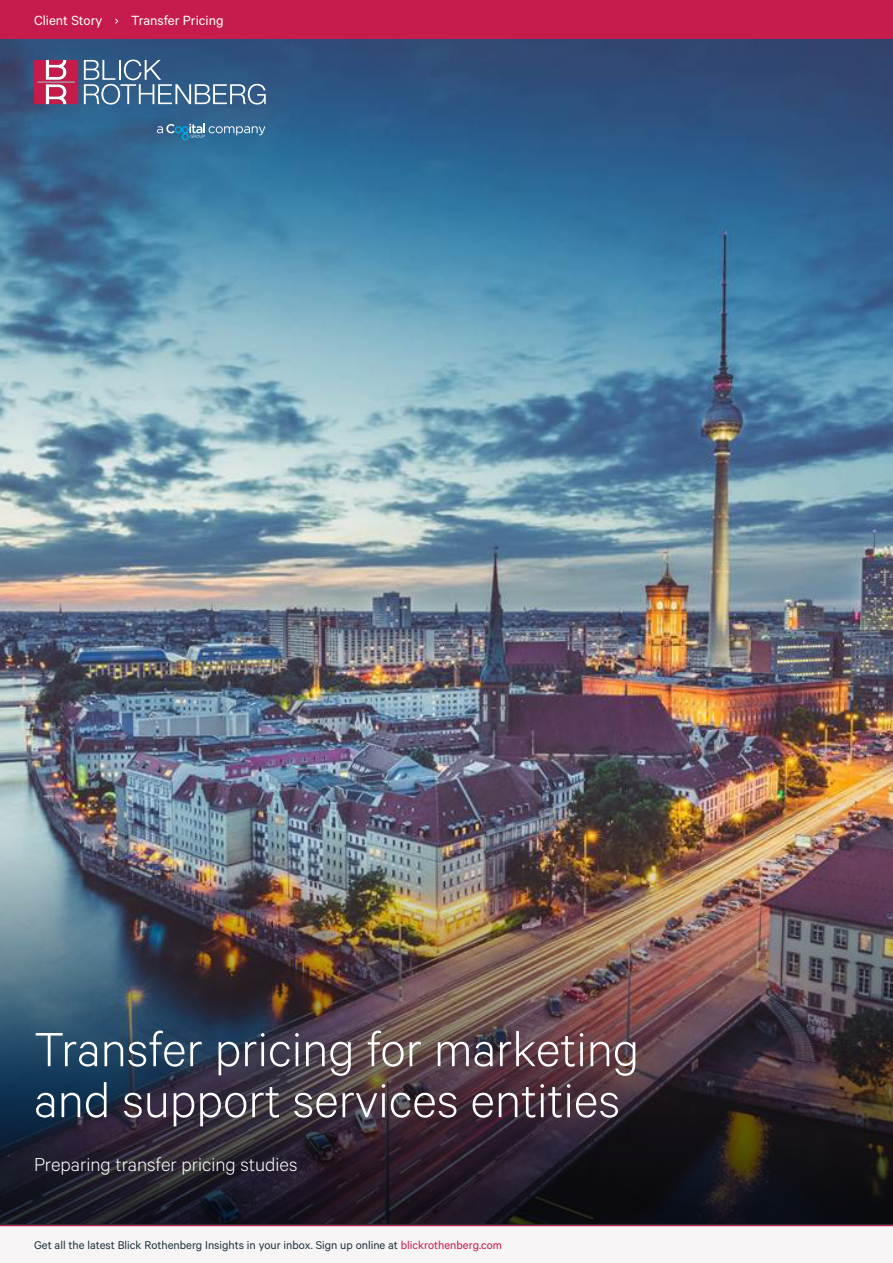
<style>
.page{position:relative;width:893px;height:1263px;background:#fff}
.page>*{position:absolute;margin:0;border:0;box-sizing:border-box;transform-origin:0 0}
.Case_Study_Header{font:300 54px/51px "Calibre";color:#fff}
.Kicker{font:300 21px "Calibre";color:#fff}
.Running_Header{font:15px "Calibre";color:#fff}
.Footer_Tag{font:12.75px "Calibre";color:#1c333f}
.s1{color:#c51c4c}
</style>
<div class="page">
<img style="left:0;top:38px;width:893px;height:798px">
<div style="left:0;top:0;width:893px;height:38px;background:#c51c4c"></div>
<svg style="left:115px;top:19px;width:3px;height:5px"></svg>
<div style="left:0;top:1225px;width:893px;height:38px;background:#f7f4f5"></div>
<svg style="left:34px;top:60px;width:44px;height:44px"></svg>
<svg style="left:84px;top:60px;width:182px;height:45px;background:#52759a"></svg>
<svg style="left:157px;top:124px;width:108px;height:16px;background:#4c81a7"></svg>
<hr style="left:0;top:1225px;width:893px;height:1px;background:#c51c4c">
<img style="left:0;top:836px;width:893px;height:389px">
<p class="Running_Header" style="left:34px;top:11px;width:70px">Client Story</p>
<p class="Running_Header" style="left:131px;top:11px;width:94px">Transfer Pricing</p>
<p class="Case_Study_Header" style="left:34px;top:1021px;width:607px">Transfer pricing for marketing and support services entities</p>
<p class="Kicker" style="left:34px;top:1152px;width:265px">Preparing transfer pricing studies</p>
<p class="Footer_Tag" style="left:34px;top:1238px;width:469px">Get all the latest Blick Rothenberg Insights in your inbox. Sign up online at <span class="s1">blickrothenberg.com</span></p>
</div>
